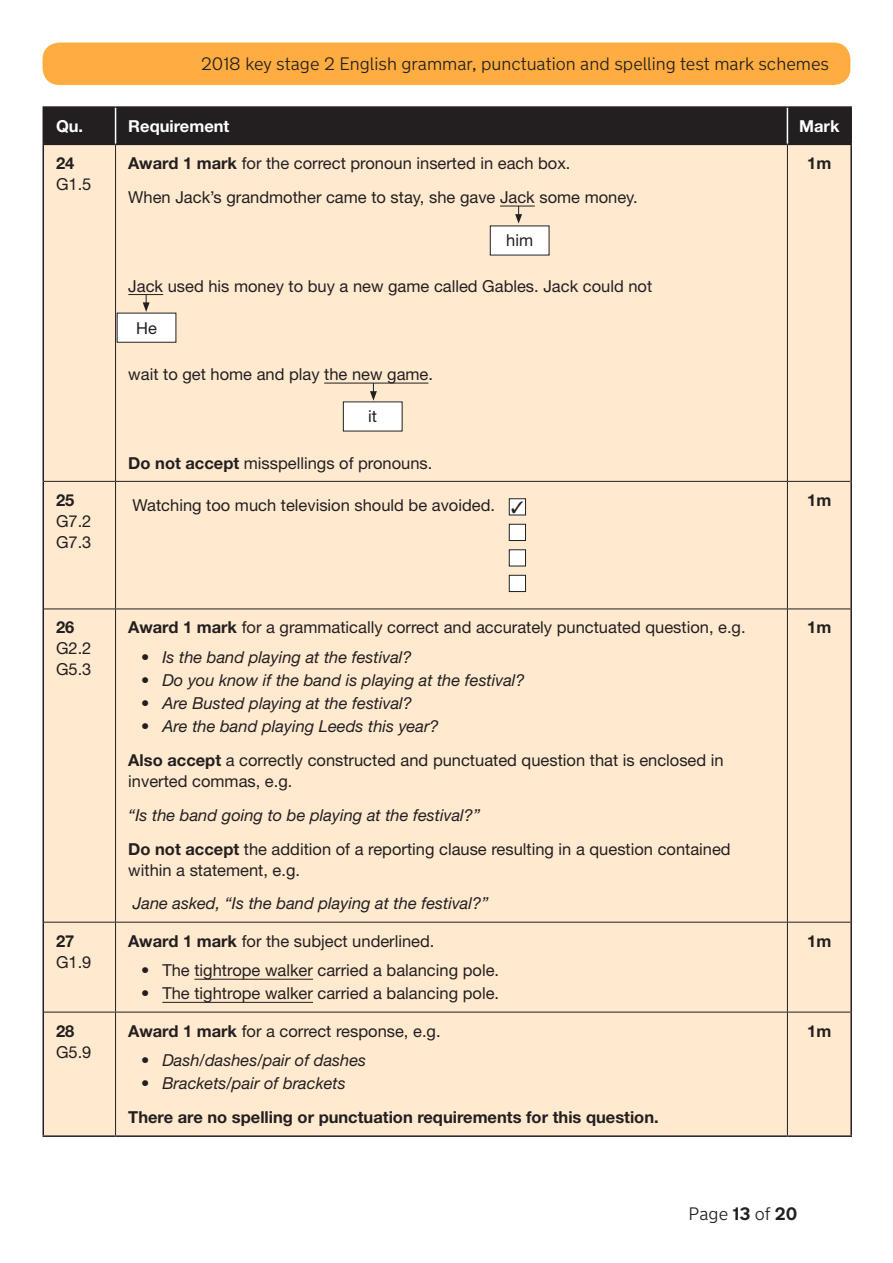
<style>
.page{position:relative;width:893px;height:1263px;background:#fff}
.page>*{position:absolute;margin:0;border:0;box-sizing:border-box;transform-origin:0 0}
.t1{font:300 18px "New Transport";color:#231f20}
.t2{font:16.5px/33.8px "Helvetica Neue LT Std";color:#231f20}
.t3{font:italic 16.5px "Helvetica Neue LT Std";color:#231f20}
.t4{font:700 16.5px/33.8px "Helvetica Neue LT Std";color:#231f20}
.t5{font:700 16.5px "Helvetica Neue LT Std";color:#fff}
.s1{font-weight:700}
.s2{font-style:normal}
.s3{font-style:italic}
.s4{font-weight:400}
.s5{font-weight:400;font-style:italic}
</style>
<div class="page">
<div style="left:43px;top:43px;width:807px;height:42px;background:#ffad40;border-radius:17px"></div>
<div style="left:44px;top:108px;width:806px;height:36px;background:#231f20"></div>
<div style="left:44px;top:145px;width:806px;height:990px;background:#ffead0"></div>
<hr style="left:44px;top:481px;width:72px;height:1px;background:#231f20">
<hr style="left:116px;top:481px;width:671px;height:1px;background:#231f20">
<hr style="left:787px;top:481px;width:63px;height:1px;background:#231f20">
<hr style="left:44px;top:608px;width:72px;height:1px;background:#231f20">
<hr style="left:116px;top:608px;width:671px;height:1px;background:#231f20">
<hr style="left:787px;top:608px;width:63px;height:1px;background:#231f20">
<hr style="left:44px;top:922px;width:72px;height:1px;background:#231f20">
<hr style="left:116px;top:922px;width:671px;height:1px;background:#231f20">
<hr style="left:787px;top:922px;width:63px;height:1px;background:#231f20">
<hr style="left:44px;top:1012px;width:72px;height:1px;background:#231f20">
<hr style="left:116px;top:1012px;width:671px;height:1px;background:#231f20">
<hr style="left:787px;top:1012px;width:63px;height:1px;background:#231f20">
<hr style="left:43px;top:144px;width:73px;height:1px;background:#231f20">
<hr style="left:116px;top:144px;width:671px;height:1px;background:#231f20">
<hr style="left:787px;top:144px;width:65px;height:1px;background:#231f20">
<hr style="left:115px;top:145px;width:1px;height:336px;background:#231f20">
<hr style="left:787px;top:145px;width:1px;height:336px;background:#231f20">
<hr style="left:115px;top:482px;width:1px;height:126px;background:#231f20">
<hr style="left:787px;top:482px;width:1px;height:126px;background:#231f20">
<hr style="left:115px;top:609px;width:1px;height:313px;background:#231f20">
<hr style="left:787px;top:609px;width:1px;height:313px;background:#231f20">
<hr style="left:115px;top:922px;width:1px;height:90px;background:#231f20">
<hr style="left:787px;top:922px;width:1px;height:90px;background:#231f20">
<hr style="left:115px;top:1012px;width:1px;height:123px;background:#231f20">
<hr style="left:787px;top:1012px;width:1px;height:123px;background:#231f20">
<hr style="left:43px;top:1135px;width:73px;height:2px;background:#231f20">
<hr style="left:116px;top:1135px;width:671px;height:2px;background:#231f20">
<hr style="left:787px;top:1135px;width:65px;height:2px;background:#231f20">
<hr style="left:43px;top:145px;width:1px;height:336px;background:#231f20">
<hr style="left:850px;top:145px;width:2px;height:336px;background:#231f20">
<hr style="left:43px;top:481px;width:1px;height:128px;background:#231f20">
<hr style="left:850px;top:481px;width:2px;height:128px;background:#231f20">
<hr style="left:43px;top:609px;width:1px;height:313px;background:#231f20">
<hr style="left:850px;top:609px;width:2px;height:313px;background:#231f20">
<hr style="left:43px;top:922px;width:1px;height:90px;background:#231f20">
<hr style="left:850px;top:922px;width:2px;height:90px;background:#231f20">
<hr style="left:43px;top:1012px;width:1px;height:123px;background:#231f20">
<hr style="left:850px;top:1012px;width:2px;height:123px;background:#231f20">
<hr style="left:43px;top:106px;width:73px;height:2px;background:#231f20">
<hr style="left:43px;top:108px;width:1px;height:36px;background:#231f20">
<hr style="left:116px;top:106px;width:671px;height:2px;background:#231f20">
<hr style="left:787px;top:106px;width:65px;height:2px;background:#231f20">
<hr style="left:850px;top:108px;width:2px;height:36px;background:#231f20">
<hr style="left:115px;top:108px;width:1px;height:36px;background:#fff">
<hr style="left:787px;top:108px;width:1px;height:36px;background:#fff">
<hr style="left:500px;top:206px;width:35px;height:1px;background:#231f20">
<hr style="left:128px;top:294px;width:35px;height:1px;background:#231f20">
<hr style="left:324px;top:383px;width:104px;height:1px;background:#231f20">
<div style="left:509px;top:499px;width:16px;height:16px;background:#fff"></div>
<div style="left:509px;top:498px;width:17px;height:17px;border:1px solid #231f20"></div>
<div style="left:509px;top:524px;width:16px;height:16px;background:#fff"></div>
<div style="left:509px;top:524px;width:17px;height:17px;border:1px solid #231f20"></div>
<div style="left:509px;top:550px;width:16px;height:16px;background:#fff"></div>
<div style="left:509px;top:549px;width:17px;height:17px;border:1px solid #231f20"></div>
<div style="left:509px;top:575px;width:16px;height:16px;background:#fff"></div>
<div style="left:509px;top:575px;width:17px;height:17px;border:1px solid #231f20"></div>
<hr style="left:194px;top:979px;width:119px;height:1px;background:#231f20">
<hr style="left:162px;top:1002px;width:151px;height:1px;background:#231f20">
<div style="left:490px;top:226px;width:59px;height:29px;background:#fff"></div>
<svg style="left:515px;top:206px;width:7px;height:18px"></svg>
<div style="left:117px;top:313px;width:59px;height:29px;background:#fff"></div>
<div style="left:117px;top:313px;width:59px;height:30px;border:1px solid #231f20"></div>
<svg style="left:143px;top:294px;width:7px;height:18px"></svg>
<div style="left:343px;top:402px;width:59px;height:29px;background:#fff"></div>
<svg style="left:370px;top:383px;width:7px;height:18px"></svg>
<p class="t1" style="left:201px;top:53px;width:630px">2018 key stage 2 English grammar, punctuation and spelling test mark schemes</p>
<p class="t5" style="left:56px;top:115px;width:29px">Qu.</p>
<p class="t5" style="left:128px;top:115px;width:103px">Requirement</p>
<p class="t5" style="left:799px;top:115px;width:42px">Mark</p>
<p class="t4" style="left:56px;top:146px;width:20px">24</p>
<p class="t2" style="left:56px;top:167px;width:37px">G1.5</p>
<p class="t2" style="left:128px;top:146px;width:511px"><span class="s1">Award 1 mark</span> for the correct pronoun inserted in each box.<br>When Jack’s grandmother came to stay, she gave Jack some money.</p>
<p class="t4" style="left:807px;top:146px;width:26px">1m</p>
<p class="t2" style="left:506px;top:223px;width:28px">him</p>
<p class="t2" style="left:128px;top:269px;width:525px">Jack used his money to buy a new game called Gables. Jack could not</p>
<p class="t2" style="left:136px;top:311px;width:22px">He</p>
<p class="t2" style="left:128px;top:357px;width:306px">wait to get home and play the new game.</p>
<p class="t2" style="left:368px;top:399px;width:10px">it</p>
<p class="t4" style="left:56px;top:483px;width:20px">25</p>
<p class="t2" style="left:56px;top:510px;width:37px;line-height:21px">G7.2<br>G7.3</p>
<p class="t4" style="left:56px;top:610px;width:20px">26</p>
<p class="t2" style="left:56px;top:638px;width:37px;line-height:21px">G2.2<br>G5.3</p>
<p class="t4" style="left:56px;top:923px;width:20px">27</p>
<p class="t2" style="left:56px;top:945px;width:37px">G1.9</p>
<p class="t4" style="left:56px;top:1013px;width:20px">28</p>
<p class="t2" style="left:56px;top:1035px;width:37px">G5.9</p>
<p class="t2" style="left:128px;top:446px;width:306px"><span class="s1">Do not accept</span> misspellings of pronouns.</p>
<p class="t2" style="left:133px;top:488px;width:393px">Watching too much television should be avoided. ✓</p>
<p class="t4" style="left:807px;top:483px;width:26px">1m</p>
<p class="t2" style="left:128px;top:610px;width:619px"><span class="s1">Award 1 mark</span> for a grammatically correct and accurately punctuated question, e.g.</p>
<p class="t3" style="left:141px;top:647px;width:272px"><span class="s2">•</span> Is the band playing at the festival?</p>
<p class="t3" style="left:141px;top:670px;width:385px"><span class="s2">•</span> Do you know if the band is playing at the festival?</p>
<p class="t3" style="left:141px;top:693px;width:273px"><span class="s2">•</span> Are Busted playing at the festival?</p>
<p class="t2" style="left:128px;top:709px;width:597px;text-indent:13px">• <span class="s3">Are the band playing Leeds this year?<br></span><span class="s1">Also accept</span> a correctly constructed and punctuated question that is enclosed in</p>
<p class="t2" style="left:128px;top:764px;width:166px">inverted commas, e.g.</p>
<p class="t2" style="left:128px;top:798px;width:604px"><span class="s3">“Is the band going to be playing at the festival?”<br></span><span class="s1">Do not accept</span> the addition of a reporting clause resulting in a question contained</p>
<p class="t2" style="left:128px;top:853px;width:173px">within a statement, e.g.</p>
<p class="t3" style="left:133px;top:894px;width:357px">Jane asked, “Is the band playing at the festival?”</p>
<p class="t2" style="left:128px;top:924px;width:308px"><span class="s1">Award 1 mark</span> for the subject underlined.</p>
<p class="t2" style="left:141px;top:953px;width:360px">• The tightrope walker carried a balancing pole.</p>
<p class="t2" style="left:141px;top:976px;width:360px">• The tightrope walker carried a balancing pole.</p>
<p class="t2" style="left:128px;top:1014px;width:314px"><span class="s1">Award 1 mark</span> for a correct response, e.g.</p>
<p class="t3" style="left:141px;top:1050px;width:227px"><span class="s2">•</span> Dash/dashes/pair of dashes</p>
<p class="t4" style="left:128px;top:1066px;width:532px;text-indent:13px"><span class="s4">•</span> <span class="s5">Brackets/pair of brackets<br></span>There are no spelling or punctuation requirements for this question.</p>
<p class="t4" style="left:807px;top:610px;width:26px">1m</p>
<p class="t4" style="left:807px;top:923px;width:26px">1m</p>
<p class="t4" style="left:807px;top:1013px;width:26px">1m</p>
<p class="t1" style="left:689px;top:1203px;width:110px">Page <span class="s1">13</span> of <span class="s1">20</span></p>
</div>
